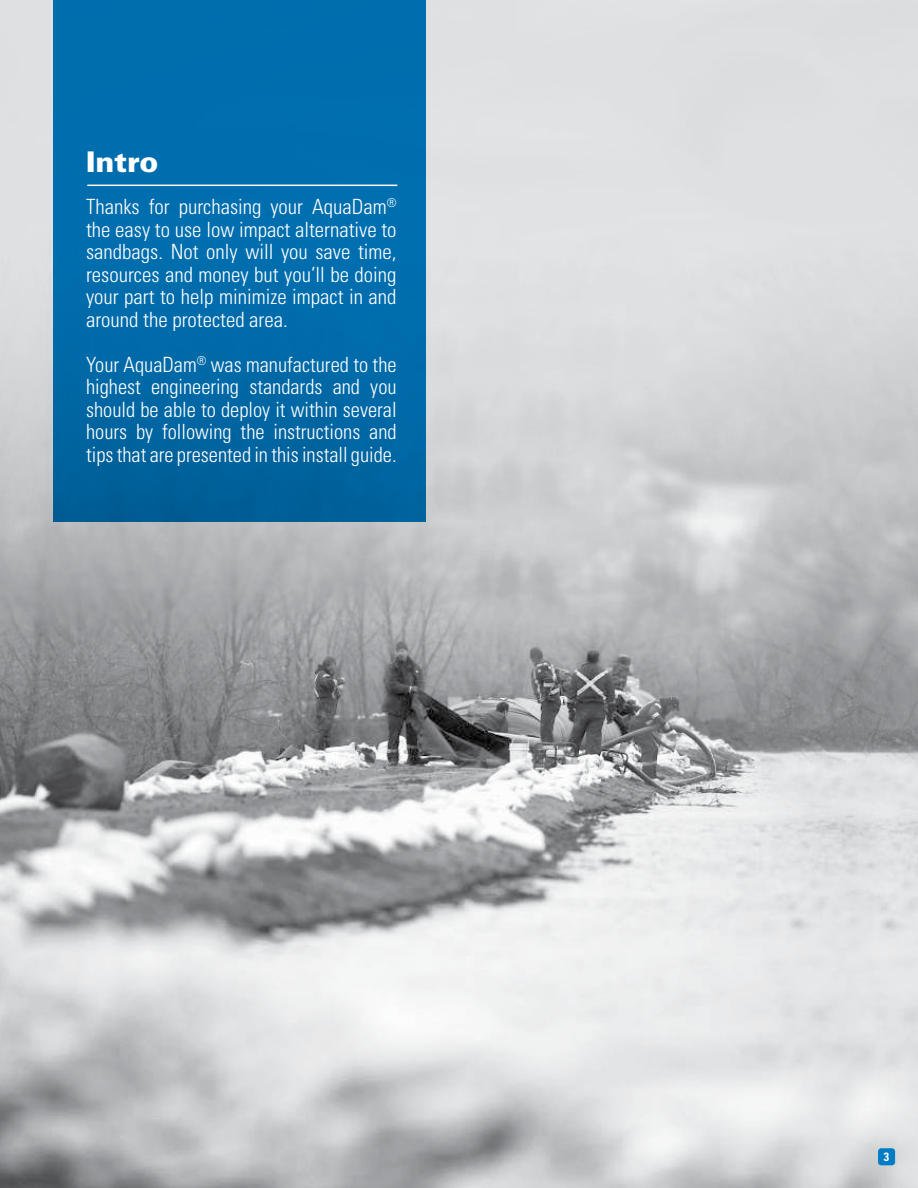
<style>
.page{position:relative;width:918px;height:1188px;background:#fff}
.page>*{position:absolute;margin:0;border:0;box-sizing:border-box;transform-origin:0 0}
.t1{font:900 28.5px "Univers LT Std";color:#fff}
.t2{font:300 condensed 21px/22.5px "Univers LT Std";color:#fff;text-align:justify}
.t3{font:700 condensed 12px "Univers LT Std";color:#fff}
</style>
<div class="page">
<img style="left:0;top:0;width:918px;height:1188px">
<div style="left:54px;top:0;width:372px;height:522px;background:linear-gradient(to bottom,#0171b4,#00649f)"></div>
<hr style="left:87px;top:185px;width:310px;height:1px;background:#fff">
<div style="left:878px;top:1148px;width:17px;height:17px;background:#007dc5;border-radius:3px"></div>
<h1 class="t1" style="left:86px;top:144px;width:74px">Intro</h1>
<p class="t2" style="left:86px;top:196px;width:312px">Thanks for purchasing your AquaDam<sup>® </sup>the easy to use low impact alternative to sandbags. Not only will you save time, resources and money but you’ll be doing your part to help minimize impact in and around the protected area.</p>
<p class="t2" style="left:86px;top:353px;width:312px">Your AquaDam<sup>®</sup> was manufactured to the highest engineering standards and you should be able to deploy it within several hours by following the instructions and tips that are presented in this install guide.</p>
<p class="t3" style="left:884px;top:1149px;width:7px">3</p>
</div>
